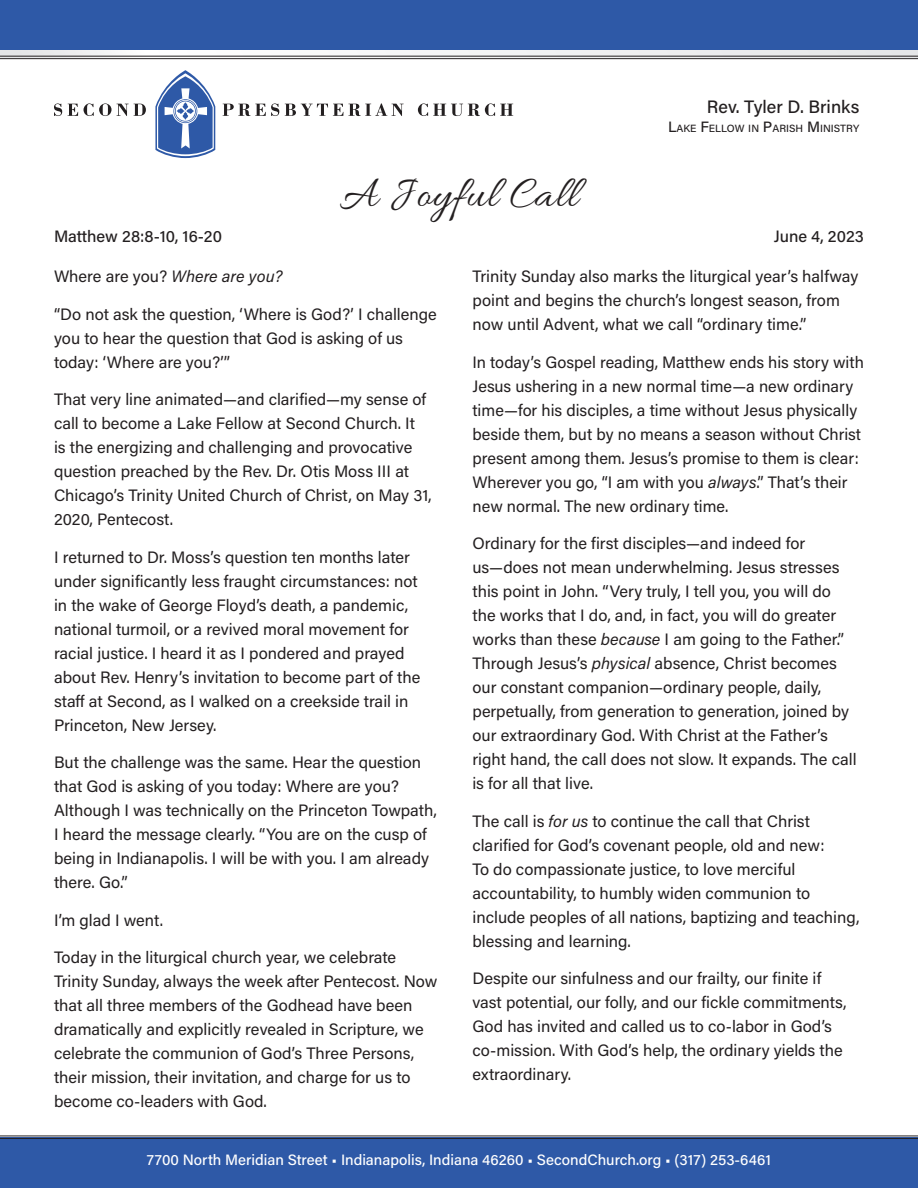
<style>
.page{position:relative;width:918px;height:1188px;background:#fff}
.page>*{position:absolute;margin:0;border:0;box-sizing:border-box;transform-origin:0 0}
.t1{font:45px "Allura";letter-spacing:.02em;color:#231f20}
.t2{font:18px "Acumin Variable Concept";color:#231f20}
.LIT_rack_body{font:16.5px/24px "Acumin Pro";color:#231f20}
.t3{font:16.5px "Acumin Variable Concept";color:#231f20}
.t4{font:15px "Acumin Variable Concept";color:#fff}
.t5{font:10.5px "Acumin Variable Concept";color:#231f20}
.s1{font-size:15px}
.s2{font-style:italic}
</style>
<div class="page">
<svg style="left:0;top:1135px;width:918px;height:3px;background:#6f7b93"></svg>
<div style="left:0;top:1138px;width:918px;height:50px;background:#2e59a7"></div>
<svg style="left:0;top:56px;width:918px;height:3px"></svg>
<svg style="left:0;top:50px;width:918px;height:6px"></svg>
<div style="left:0;top:0;width:918px;height:50px;background:#2e59a7"></div>
<svg style="left:54px;top:103px;width:8px;height:13px"></svg>
<svg style="left:68px;top:104px;width:10px;height:12px"></svg>
<svg style="left:84px;top:103px;width:62px;height:13px"></svg>
<svg style="left:223px;top:103px;width:56px;height:13px"></svg>
<svg style="left:285px;top:103px;width:119px;height:13px"></svg>
<svg style="left:418px;top:103px;width:95px;height:13px"></svg>
<svg style="left:155px;top:70px;width:60px;height:88px"></svg>
<p class="t1" style="left:340px;top:169px;width:240px">A Joyful Call</p>
<p class="t2" style="left:707px;top:94px;width:154px">Rev. Tyler D. Brinks</p>
<p class="t5" style="left:668px;top:121px;width:193px"><span class="s1">L</span>AKE <span class="s1">F</span>ELLOW IN <span class="s1">P</span>ARISH <span class="s1">M</span>INISTRY</p>
<p class="t3" style="left:54px;top:225px;width:170px">Matthew 28:8-10, 16-20</p>
<p class="t3" style="left:774px;top:225px;width:92px">June 4, 2023</p>
<p class="LIT_rack_body" style="left:54px;top:264px;width:230px">Where are you? <span class="s2">Where are you?</span></p>
<p class="LIT_rack_body" style="left:54px;top:301px;width:384px">“Do not ask the question, ‘Where is God?’ I challenge you to hear the question that God is asking of us today: ‘Where are you?’”</p>
<p class="LIT_rack_body" style="left:54px;top:387px;width:379px">That very line animated—and clarified—my sense of call to become a Lake Fellow at Second Church. It<br>is the energizing and challenging and provocative question preached by the Rev. Dr. Otis Moss III at Chicago’s Trinity United Church of Christ, on May 31, 2020, Pentecost.</p>
<p class="LIT_rack_body" style="left:54px;top:544px;width:368px">I returned to Dr. Moss’s question ten months later under significantly less fraught circumstances: not in the wake of George Floyd’s death, a pandemic, national turmoil, or a revived moral movement for racial justice. I heard it as I pondered and prayed about Rev. Henry’s invitation to become part of the staff at Second, as I walked on a creekside trail in Princeton, New Jersey.</p>
<p class="LIT_rack_body" style="left:54px;top:750px;width:384px">But the challenge was the same. Hear the question that God is asking of you today: Where are you?<br>Although I was technically on the Princeton Towpath, I heard the message clearly. “You are on the cusp of being in Indianapolis. I will be with you. I am already there. Go.”</p>
<p class="LIT_rack_body" style="left:54px;top:907px;width:111px">I’m glad I went.</p>
<p class="LIT_rack_body" style="left:54px;top:945px;width:385px">Today in the liturgical church year, we celebrate Trinity Sunday, always the week after Pentecost. Now that all three members of the Godhead have been dramatically and explicitly revealed in Scripture, we celebrate the communion of God’s Three Persons, their mission, their invitation, and charge for us to become co-leaders with God.</p>
<p class="LIT_rack_body" style="left:472px;top:264px;width:387px">Trinity Sunday also marks the liturgical year’s halfway point and begins the church’s longest season, from now until Advent, what we call “ordinary time.”</p>
<p class="LIT_rack_body" style="left:472px;top:349px;width:393px">In today’s Gospel reading, Matthew ends his story with Jesus ushering in a new normal time—a new ordinary time—for his disciples, a time without Jesus physically beside them, but by no means a season without Christ present among them. Jesus’s promise to them is clear:<br>Wherever you go, “I am with you <span class="s2">always</span>.” That’s their new normal. The new ordinary time.</p>
<p class="LIT_rack_body" style="left:472px;top:531px;width:386px">Ordinary for the first disciples—and indeed for us—does not mean underwhelming. Jesus stresses this point in John. “Very truly, I tell you, you will do the works that I do, and, in fact, you will do greater works than these <span class="s2">because</span> I am going to the Father.” Through Jesus’s <span class="s2">physical</span> absence, Christ becomes our constant companion—ordinary people, daily, perpetually, from generation to generation, joined by our extraordinary God. With Christ at the Father’s right hand, the call does not slow. It expands. The call is for all that live.</p>
<p class="LIT_rack_body" style="left:472px;top:808px;width:388px">The call is <span class="s2">for us</span> to continue the call that Christ clarified for God’s covenant people, old and new:<br>To do compassionate justice, to love merciful accountability, to humbly widen communion to include peoples of all nations, baptizing and teaching, blessing and learning.</p>
<p class="LIT_rack_body" style="left:472px;top:966px;width:376px">Despite our sinfulness and our frailty, our finite if vast potential, our folly, and our fickle commitments, God has invited and called us to co-labor in God’s co-mission. With God’s help, the ordinary yields the extraordinary.</p>
<p class="t4" style="left:147px;top:1150px;width:626px">7700 North Meridian Street • Indianapolis, Indiana 46260 • SecondChurch.org • (317) 253-6461</p>
</div>
